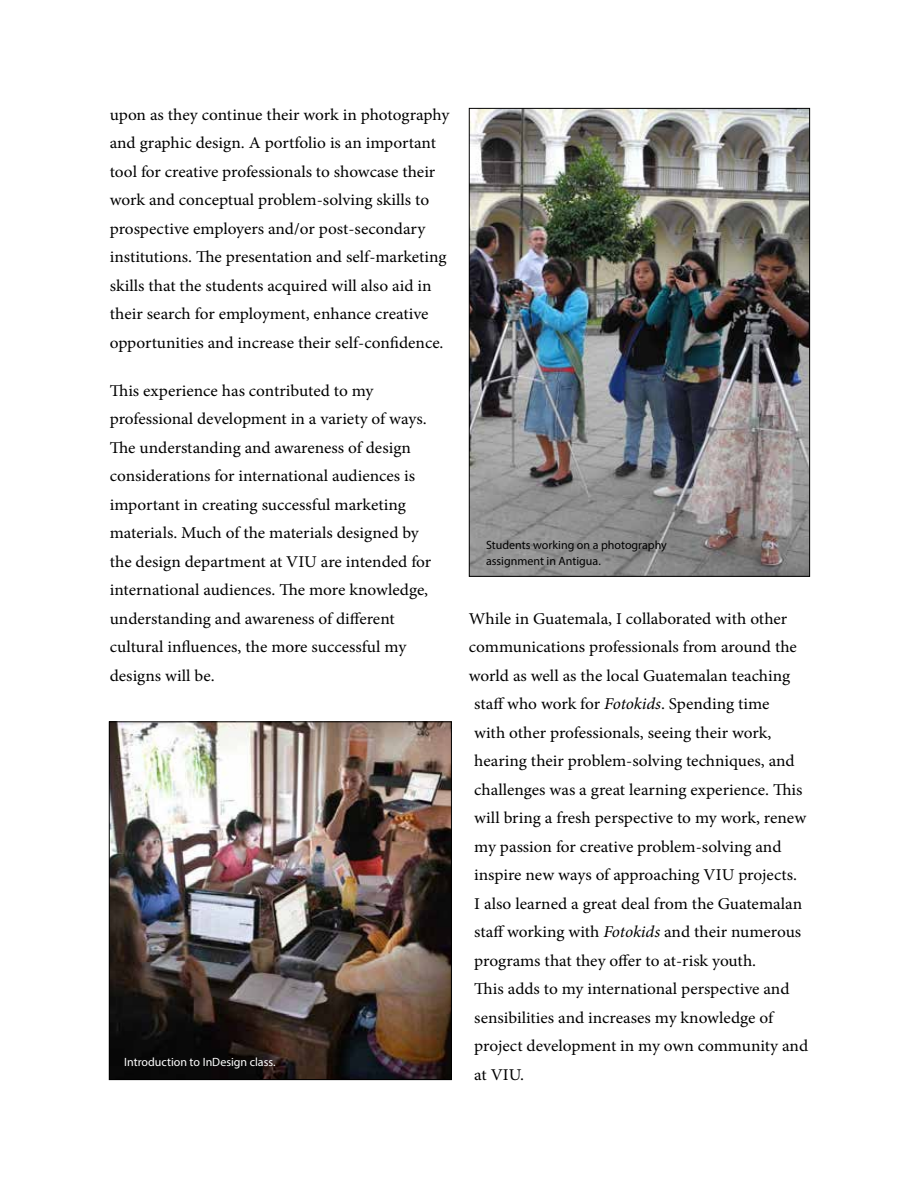
<style>
.page{position:relative;width:918px;height:1188px;background:#fff}
.page>*{position:absolute;margin:0;border:0;box-sizing:border-box;transform-origin:0 0}
.t1{font:16.5px/28.5px "Minion Pro";color:#000;scale:1.05 1}
.t2{font:12px/15.6px "Myriad Pro";color:#000}
.t3{font:12px "Myriad Pro";color:#fff}
.s1{font-style:italic}
</style>
<div class="page">
<img style="left:111px;top:723px;width:339px;height:355px">
<div style="left:109px;top:721px;width:343px;height:359px;border:1px solid #000"></div>
<img style="left:471px;top:110px;width:337px;height:465px">
<div style="left:469px;top:108px;width:341px;height:469px;border:1px solid #000"></div>
<p class="t1" style="left:110px;top:101px;width:325px">upon as they continue their work in photography and graphic design. A portfolio is an important tool for creative professionals to showcase their work and conceptual problem-solving skills to prospective employers and/or post-secondary institutions. The presentation and self-marketing skills that the students acquired will also aid in their search for employment, enhance creative opportunities and increase their self-confidence.</p>
<p class="t1" style="left:110px;top:377px;width:308px">This experience has contributed to my professional development in a variety of ways.<br>The understanding and awareness of design considerations for international audiences is important in creating successful marketing materials. Much of the materials designed by the design department at VIU are intended for international audiences. The more knowledge, understanding and awareness of different cultural influences, the more successful my designs will be.</p>
<p class="t3" style="left:124px;top:1054px;width:153px">Introduction to InDesign class.</p>
<p class="t2" style="left:486px;top:537px;width:182px">Students working on a photography assignment in Antigua.</p>
<p class="t1" style="left:469px;top:604px;width:305px">While in Guatemala, I collaborated with other</p>
<p class="t1" style="left:469px;top:633px;width:314px">communications professionals from around the</p>
<p class="t1" style="left:469px;top:661px;width:308px">world as well as the local Guatemalan teaching</p>
<p class="t1" style="left:474px;top:690px;width:283px">staff who work for <span class="s1">Fotokids</span>. Spending time</p>
<p class="t1" style="left:474px;top:718px;width:284px">with other professionals, seeing their work,</p>
<p class="t1" style="left:474px;top:747px;width:307px">hearing their problem-solving techniques, and</p>
<p class="t1" style="left:474px;top:775px;width:314px">challenges was a great learning experience. This</p>
<p class="t1" style="left:474px;top:804px;width:318px">will bring a fresh perspective to my work, renew</p>
<p class="t1" style="left:474px;top:832px;width:294px">my passion for creative problem-solving and</p>
<p class="t1" style="left:474px;top:861px;width:309px">inspire new ways of approaching VIU projects.</p>
<p class="t1" style="left:474px;top:889px;width:314px">I also learned a great deal from the Guatemalan</p>
<p class="t1" style="left:474px;top:918px;width:313px">staff working with <span class="s1">Fotokids</span> and their numerous</p>
<p class="t1" style="left:474px;top:946px;width:270px">programs that they offer to at-risk youth.</p>
<p class="t1" style="left:474px;top:975px;width:302px">This adds to my international perspective and</p>
<p class="t1" style="left:474px;top:1003px;width:286px">sensibilities and increases my knowledge of</p>
<p class="t1" style="left:474px;top:1032px;width:319px">project development in my own community and</p>
<p class="t1" style="left:474px;top:1060px;width:49px">at VIU.</p>
</div>
